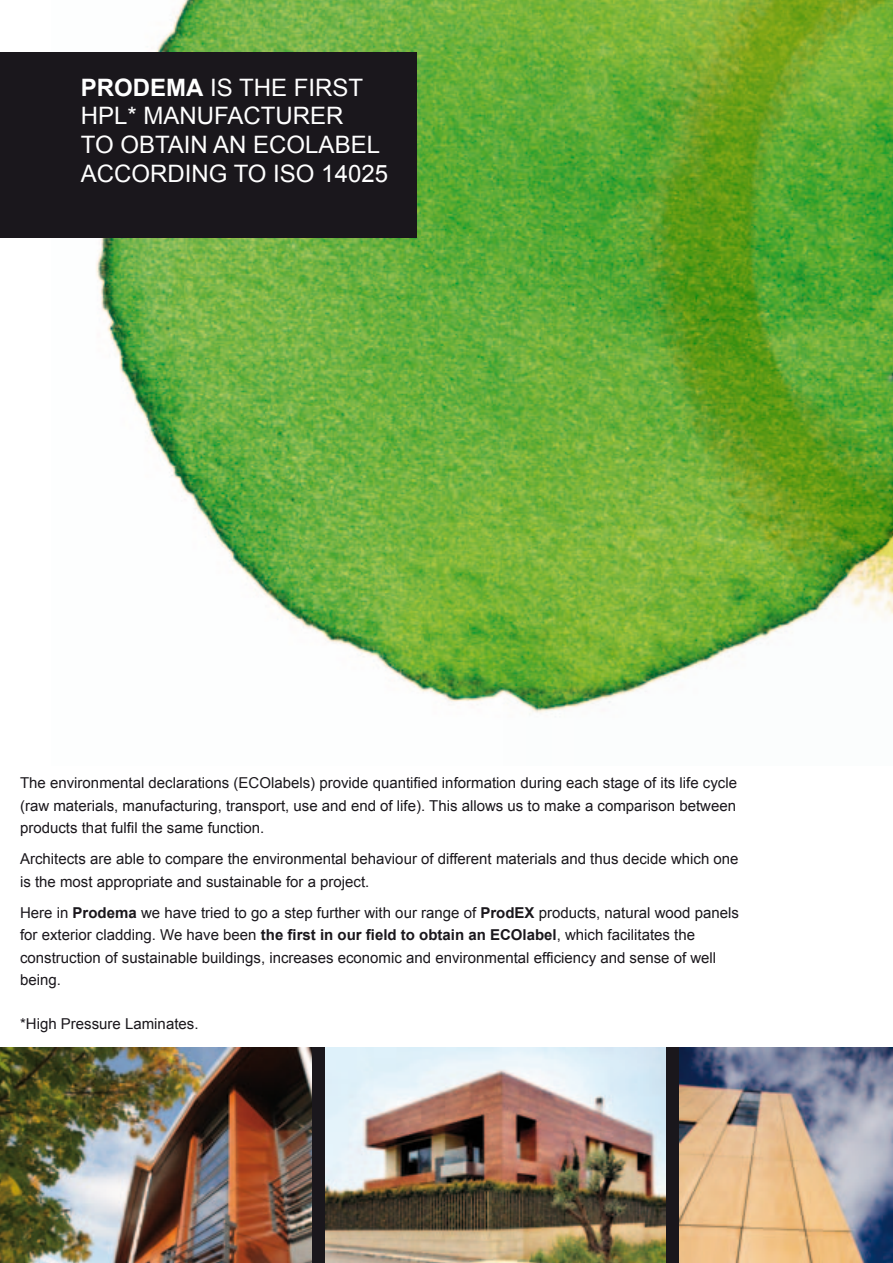
<style>
.page{position:relative;width:893px;height:1263px;background:#fff}
.page>*{position:absolute;margin:0;border:0;box-sizing:border-box;transform-origin:0 0}
.t1{font:24px/28.8px "Arial";color:#fff}
.t2{font:700 24px "Arial";color:#fff}
.t3{font:15px/22.5px "Arial";color:#1a171c}
.s1{font-weight:700}
</style>
<div class="page">
<img style="left:51px;top:0;width:453px;height:702px">
<img style="left:504px;top:0;width:389px;height:713px">
<div style="left:0;top:1047px;width:893px;height:216px;background:#1a171c"></div>
<img style="left:0;top:1047px;width:312px;height:216px">
<img style="left:325px;top:1047px;width:341px;height:216px">
<img style="left:679px;top:1047px;width:214px;height:216px">
<div style="left:0;top:53px;width:417px;height:185px;background:#1a171c"></div>
<h1 class="t2" style="left:81px;top:71px;width:35px">PRODEMA</h1>
<h1 class="t1" style="left:210px;top:73px;width:153px">IS THE FIRST</h1>
<h1 class="t1" style="left:81px;top:102px;width:16px">HPL</h1>
<h1 class="t1" style="left:127px;top:102px;width:54px">* MANU</h1>
<h1 class="t1" style="left:214px;top:102px;width:64px">FACTUR</h1>
<h1 class="t1" style="left:310px;top:102px;width:33px">ER</h1>
<h1 class="t1" style="left:81px;top:131px;width:74px">TO OBTA</h1>
<h1 class="t1" style="left:184px;top:131px;width:137px">IN AN ECOLAB</h1>
<h1 class="t1" style="left:81px;top:131px;width:309px;text-indent:270px">EL<br>ACCORDING TO ISO 14025</h1>
<p class="t3" style="left:20px;top:772px;width:718px;text-align:justify">The environmental declarations (ECOlabels) provide quantified information during each stage of its life cycle (raw materials, manufacturing, transport, use and end of life). This allows us to make a comparison between products that fulfil the same function.</p>
<p class="t3" style="left:20px;top:848px;width:720px">Architects are able to compare the environmental behaviour of different materials and thus decide which one is the most appropriate and sustainable for a project.</p>
<p class="t3" style="left:20px;top:901px;width:720px">H ere in <span class="s1">Prodema</span> we have tried to go a step further with our range of <span class="s1">ProdEX</span> products, natural wood panels for exterior cladding. We have been <span class="s1">the first in our field to obtain an ECOlabel</span>, which facilitates the construction of sustainable buildings, increases economic and environmental efficiency and sense of well being.</p>
<p class="t3" style="left:20px;top:1013px;width:180px">*High Pressure Laminates.</p>
</div>
